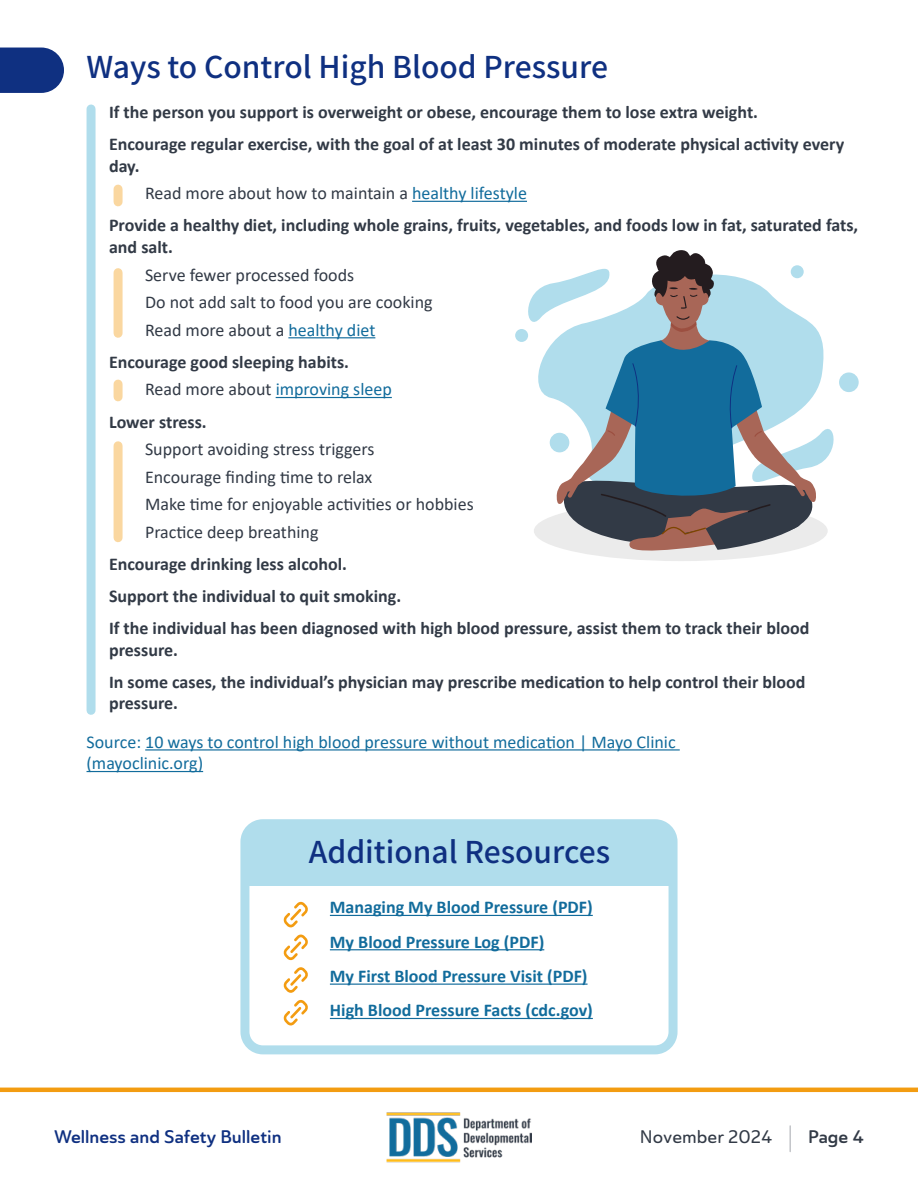
<style>
.page{position:relative;width:918px;height:1188px;background:#fff}
.page>*{position:absolute;margin:0;border:0;box-sizing:border-box;transform-origin:0 0}
.t1{font:500 30px "Noto Sans CJ Kkr";color:#0f3081}
.Copy_BOLD_12pt{font:700 18px/21.6px "Calibri";color:#323a46}
.basic_copy{font:18px "Calibri";color:#323a46}
.Copy_BOLD{font:700 18px "Calibri";color:#126c9c}
.source{font:18px "Calibri";color:#126c9c}
.basic_copy-2{font:18px "Calibri";color:#126c9c}
.t2{font:18px "Ainslie Sans Nor Dem";color:#0f3081}
.t3{font:18px "Ainslie Sans Nor Med";color:#323a46}
.t4{font:18px "Ainslie Sans Nor Dem";color:#323a46}
.s1{color:#126c9c}
.s2{color:#323a46}
</style>
<div class="page">
<hr style="left:0;top:1088px;width:918px;height:4px;background:#f39c11">
<hr style="left:789px;top:1126px;width:2px;height:26px;background:#323a46">
<img style="left:387px;top:1112px;width:144px;height:50px">
<hr style="left:412px;top:201px;width:115px;height:1px;background:#126c9c">
<hr style="left:288px;top:337px;width:87px;height:1px;background:#126c9c">
<hr style="left:276px;top:397px;width:116px;height:1px;background:#126c9c">
<svg style="left:0;top:48px;width:64px;height:45px;background:#213f8a"></svg>
<div style="left:114px;top:446px;width:9px;height:92px;background:#fad7a0"></div>
<div style="left:87px;top:109px;width:9px;height:601px;background:#b0ddec"></div>
<div style="left:114px;top:273px;width:9px;height:60px;background:#fad7a0"></div>
<div style="left:114px;top:384px;width:9px;height:13px;background:#fad7a0"></div>
<div style="left:114px;top:189px;width:9px;height:13px;background:#fad7a0"></div>
<div style="left:534px;top:501px;width:294px;height:60px;background:#ebebeb;border-radius:50%"></div>
<svg style="left:524px;top:250px;width:317px;height:307px"></svg>
<div style="left:550px;top:433px;width:19px;height:19px;background:#b0ddec;border-radius:50%"></div>
<div style="left:839px;top:372px;width:20px;height:20px;background:#b0ddec;border-radius:50%"></div>
<div style="left:791px;top:265px;width:13px;height:13px;background:#b0ddec;border-radius:50%"></div>
<div style="left:515px;top:329px;width:13px;height:13px;background:#b0ddec;border-radius:50%"></div>
<div style="left:248px;top:826px;width:422px;height:59px;background:#b0ddec"></div>
<div style="left:240px;top:819px;width:438px;height:235px;border:9px solid #b0ddec;border-radius:18px"></div>
<svg style="left:283px;top:902px;width:25px;height:25px"></svg>
<svg style="left:283px;top:967px;width:25px;height:26px"></svg>
<svg style="left:283px;top:935px;width:25px;height:25px"></svg>
<svg style="left:283px;top:1000px;width:25px;height:25px"></svg>
<hr style="left:330px;top:915px;width:263px;height:1px;background:#126c9c">
<hr style="left:330px;top:949px;width:214px;height:1px;background:#126c9c">
<hr style="left:330px;top:984px;width:258px;height:1px;background:#126c9c">
<hr style="left:330px;top:1018px;width:263px;height:1px;background:#126c9c">
<hr style="left:145px;top:749px;width:535px;height:2px;background:#126c9c">
<hr style="left:87px;top:771px;width:116px;height:1px;background:#126c9c">
<h3 class="t1" style="left:87px;top:50px;width:523px">Ways to Control High Blood Pressure</h3>
<p class="Copy_BOLD_12pt" style="left:109px;top:101px;width:650px">If the person you support is overweight or obese, encourage them to lose extra weight.</p>
<p class="Copy_BOLD_12pt" style="left:109px;top:133px;width:737px">Encourage regular exercise, with the goal of at least 30 minutes of moderate physical activity every day.</p>
<p class="basic_copy" style="left:145px;top:181px;width:383px">Read more about how to maintain a <span class="s1">healthy lifestyle</span></p>
<p class="Copy_BOLD_12pt" style="left:109px;top:214px;width:751px">Provide a healthy diet, including whole grains, fruits, vegetables, and foods low in fat, saturated fats, and salt.</p>
<p class="basic_copy" style="left:145px;top:262px;width:211px">Serve fewer processed foods</p>
<p class="basic_copy" style="left:145px;top:290px;width:289px">Do not add salt to food you are cooking</p>
<p class="basic_copy" style="left:145px;top:317px;width:232px">Read more about a <span class="s1">healthy diet</span></p>
<p class="Copy_BOLD_12pt" style="left:109px;top:351px;width:242px">Encourage good sleeping habits.</p>
<p class="basic_copy-2" style="left:145px;top:377px;width:248px"><span class="s2">Read more about</span> improving sleep</p>
<p class="Copy_BOLD_12pt" style="left:109px;top:411px;width:99px">Lower stress.</p>
<p class="basic_copy" style="left:145px;top:437px;width:231px">Support avoiding stress triggers</p>
<p class="basic_copy" style="left:145px;top:464px;width:229px">Encourage finding time to relax</p>
<p class="basic_copy" style="left:145px;top:492px;width:330px">Make time for enjoyable activities or hobbies</p>
<p class="basic_copy" style="left:145px;top:519px;width:175px">Practice deep breathing</p>
<p class="Copy_BOLD_12pt" style="left:109px;top:553px;width:239px">Encourage drinking less alcohol.</p>
<p class="Copy_BOLD_12pt" style="left:109px;top:585px;width:294px">Support the individual to quit smoking.</p>
<p class="Copy_BOLD_12pt" style="left:109px;top:617px;width:702px">If the individual has been diagnosed with high blood pressure, assist them to track their blood pressure.</p>
<p class="Copy_BOLD_12pt" style="left:109px;top:671px;width:698px">In some cases, the individual’s physician may prescribe medication to help control their blood pressure.</p>
<p class="source" style="left:87px;top:729px;width:591px">Source: 10 ways to control high blood pressure without medication | Mayo Clinic</p>
<p class="source" style="left:87px;top:751px;width:118px">(mayoclinic.org)</p>
<h3 class="t1" style="left:309px;top:835px;width:303px">Additional Resources</h3>
<p class="Copy_BOLD" style="left:330px;top:895px;width:264px">Managing My Blood Pressure (PDF)</p>
<p class="Copy_BOLD" style="left:330px;top:929px;width:216px">My Blood Pressure Log (PDF)</p>
<p class="Copy_BOLD" style="left:330px;top:963px;width:259px">My First Blood Pressure Visit (PDF)</p>
<p class="Copy_BOLD" style="left:330px;top:998px;width:264px">High Blood Pressure Facts (cdc.gov)</p>
<p class="t2" style="left:54px;top:1126px;width:229px">Wellness and Safety Bulletin</p>
<p class="t3" style="left:640px;top:1126px;width:134px">November 2024</p>
<p class="t4" style="left:808px;top:1126px;width:57px">Page 4</p>
</div>
